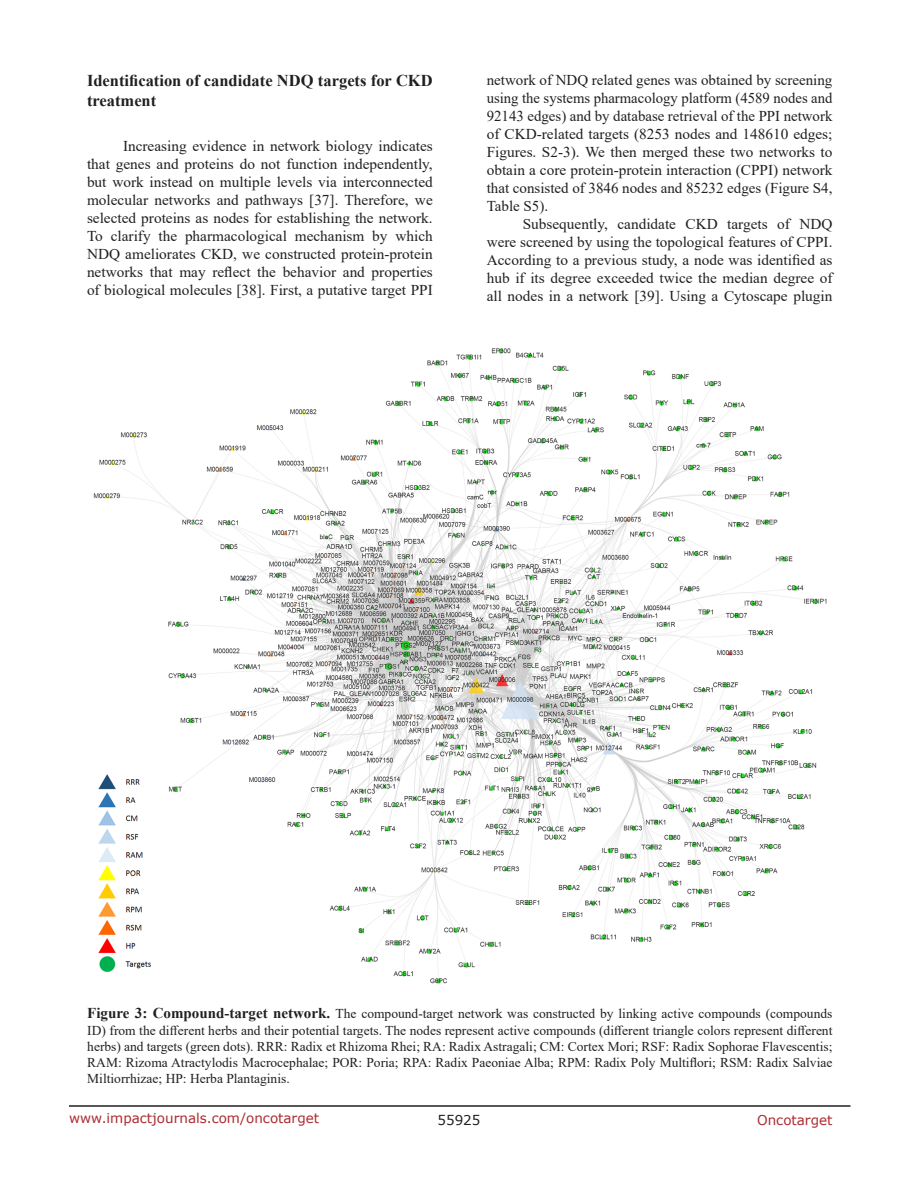
<style>
.page{position:relative;width:918px;height:1188px;background:#fff}
.page>*{position:absolute;margin:0;border:0;box-sizing:border-box;transform-origin:0 0}
.SubHeading{font:700 16.5px/19.8px "Times New Roman";color:#221f22}
.BodyText{font:15px/18px "Times New Roman";color:#221f22;text-align:justify}
.FigureText{font:13.5px/16.2px "Times New Roman";color:#221f22;text-align:justify}
.t1{font:13.5px "Verdana";color:#ac2b31}
.t2{font:13.5px "Verdana";color:#221f22}
.s1{font-weight:700;font-size:15px}
</style>
<div class="page">
<hr style="left:69px;top:1105px;width:781px;height:2px;background:#231f20">
<img style="left:93px;top:348px;width:734px;height:636px">
<p class="SubHeading" style="left:87px;top:70px;width:347px">Identification of candidate NDQ targets for CKD treatment</p>
<p class="BodyText" style="left:87px;top:136px;width:347px;text-indent:36px">Increasing evidence in network biology indicates that genes and proteins do not function independently, but work instead on multiple levels via interconnected molecular networks and pathways [37]. Therefore, we selected proteins as nodes for establishing the network.<br>To clarify the pharmacological mechanism by which NDQ ameliorates CKD, we constructed protein-protein networks that may reflect the behavior and properties of biological molecules [38]. First, a putative target PPI</p>
<p class="BodyText" style="left:487px;top:71px;width:347px">network of NDQ related genes was obtained by screening using the systems pharmacology platform (4589 nodes and 92143 edges) and by database retrieval of the PPI network of CKD-related targets (8253 nodes and 148610 edges; Figures. S2-3). We then merged these two networks to obtain a core protein-protein interaction (CPPI) network that consisted of 3846 nodes and 85232 edges (Figure S4, Table S5).</p>
<p class="BodyText" style="left:487px;top:215px;width:347px;text-indent:36px">Subsequently, candidate CKD targets of NDQ were screened by using the topological features of CPPI.<br>According to a previous study, a node was identified as hub if its degree exceeded twice the median degree of all nodes in a network [39]. Using a Cytoscape plugin</p>
<p class="FigureText" style="left:87px;top:1005px;width:747px"><span class="s1">Figure 3: Compound-target network.</span> The compound-target network was constructed by linking active compounds (compounds ID) from the different herbs and their potential targets. The nodes represent active compounds (different triangle colors represent different herbs) and targets (green dots). RRR: Radix et Rhizoma Rhei; RA: Radix Astragali; CM: Cortex Mori; RSF: Radix Sophorae Flavescentis; RAM: Rizoma Atractylodis Macrocephalae; POR: Poria; RPA: Radix Paeoniae Alba; RPM: Radix Poly Multiflori; RSM: Radix Salviae Miltiorrhizae; HP: Herba Plantaginis.</p>
<p class="t1" style="left:69px;top:1109px;width:252px">www.impactjournals.com/oncotarget</p>
<p class="t2" style="left:438px;top:1111px;width:44px">55925</p>
<p class="t1" style="left:757px;top:1111px;width:77px">Oncotarget</p>
</div>
